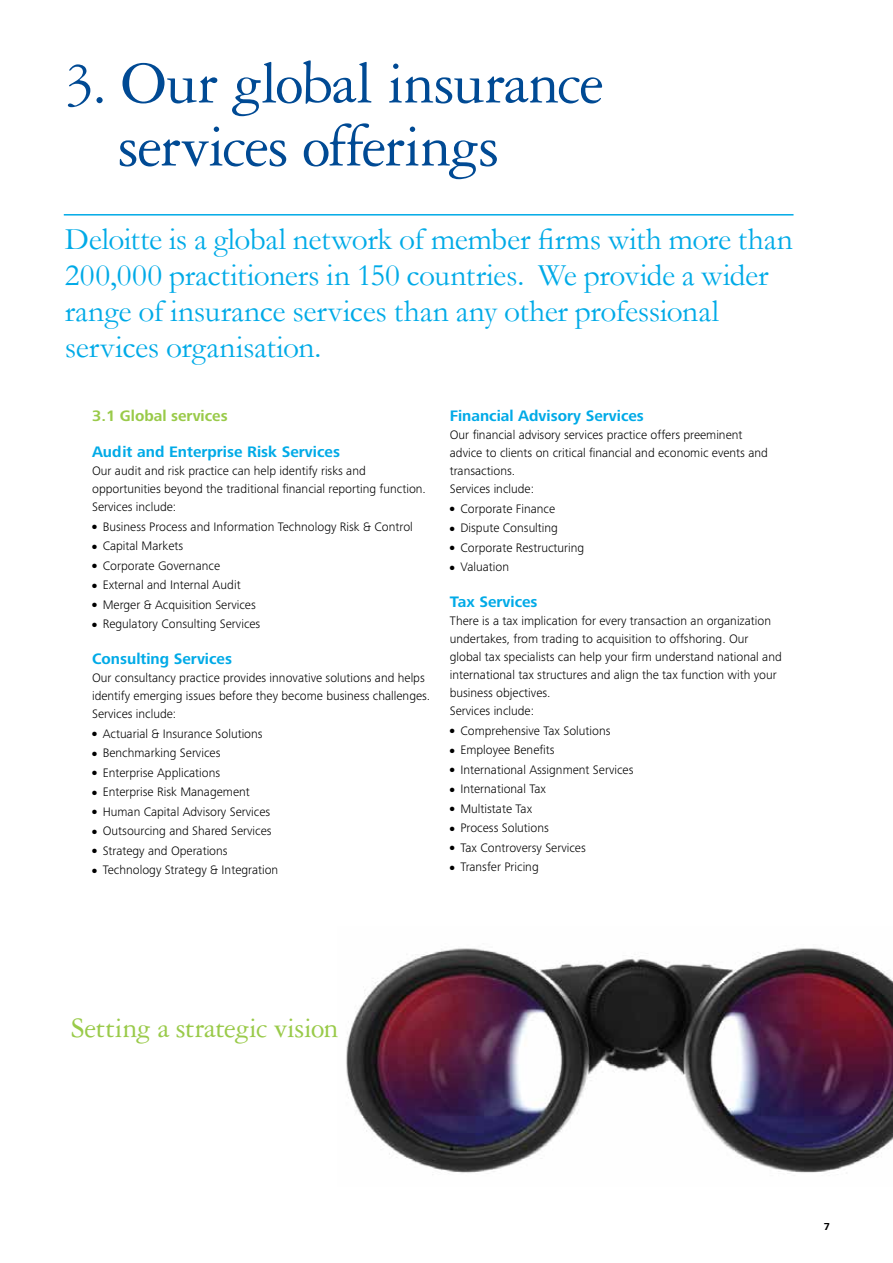
<style>
.page{position:relative;width:893px;height:1263px;background:#fff}
.page>*{position:absolute;margin:0;border:0;box-sizing:border-box;transform-origin:0 0}
.t1{font:63px/63px "Garamond 3 LT Std";letter-spacing:-.025em;color:#004a94}
.t2{font:31.5px/36px "Garamond";letter-spacing:-.01em;color:#00aae7}
.t3{font:30px "Garamond 3 LT Std";letter-spacing:-.025em;color:#99ca49}
.t4{font:700 15.75px "Frutiger Next Pro";color:#00aae7}
.t5{font:700 15.75px "Frutiger Next Pro";color:#99ca49}
.t6{font:300 12.75px/18px "Frutiger Next Pro";color:#000}
.t7{font:700 10.5px "Frutiger Next Pro";color:#000}
</style>
<div class="page">
<img style="left:346px;top:948px;width:547px;height:227px">
<hr style="left:64px;top:214px;width:729px;height:2px;background:#00aae7">
<h1 class="t1" style="left:118px;top:52px;width:488px;text-indent:-54px">3. Our global insurance services offerings</h1>
<h2 class="t2" style="left:65px;top:220px;width:730px">Deloitte is a global network of member firms with more than 200,000 practitioners in 150 countries. We provide a wider range of insurance services than any other professional services organisation.</h2>
<p class="t5" style="left:92px;top:407px;width:137px">3.1 Global services</p>
<p class="t4" style="left:92px;top:443px;width:249px">Audit and Enterprise Risk Services</p>
<p class="t6" style="left:92px;top:462px;width:335px">Our audit and risk practice can help identify risks and opportunities beyond the traditional financial reporting function.<br>Services include:</p>
<p class="t6" style="left:92px;top:518px;width:322px">● Business Process and Information Technology Risk &amp; Control</p>
<p class="t6" style="left:92px;top:537px;width:93px">● Capital Markets</p>
<p class="t6" style="left:92px;top:557px;width:129px">● Corporate Governance</p>
<p class="t6" style="left:92px;top:576px;width:150px">● External and Internal Audit</p>
<p class="t6" style="left:92px;top:596px;width:165px">● Merger &amp; Acquisition Services</p>
<p class="t6" style="left:92px;top:615px;width:170px">● Regulatory Consulting Services</p>
<p class="t4" style="left:92px;top:650px;width:141px">Consulting Services</p>
<p class="t6" style="left:92px;top:669px;width:340px">Our consultancy practice provides innovative solutions and helps identify emerging issues before they become business challenges.<br>Services include:</p>
<p class="t6" style="left:92px;top:725px;width:172px">● Actuarial &amp; Insurance Solutions</p>
<p class="t6" style="left:92px;top:744px;width:130px">● Benchmarking Services</p>
<p class="t6" style="left:92px;top:764px;width:130px">● Enterprise Applications</p>
<p class="t6" style="left:92px;top:783px;width:159px">● Enterprise Risk Management</p>
<p class="t6" style="left:92px;top:803px;width:180px">● Human Capital Advisory Services</p>
<p class="t6" style="left:92px;top:822px;width:181px">● Outsourcing and Shared Services</p>
<p class="t6" style="left:92px;top:842px;width:137px">● Strategy and Operations</p>
<p class="t6" style="left:92px;top:861px;width:188px">● Technology Strategy &amp; Integration</p>
<p class="t4" style="left:450px;top:407px;width:196px">Financial Advisory Services</p>
<p class="t6" style="left:450px;top:426px;width:320px">Our financial advisory services practice offers preeminent advice to clients on critical financial and economic events and transactions.<br>Services include:</p>
<p class="t6" style="left:450px;top:500px;width:107px">● Corporate Finance</p>
<p class="t6" style="left:450px;top:519px;width:110px">● Dispute Consulting</p>
<p class="t6" style="left:450px;top:539px;width:136px">● Corporate Restructuring</p>
<p class="t6" style="left:450px;top:558px;width:61px">● Valuation</p>
<p class="t4" style="left:450px;top:593px;width:89px">Tax Services</p>
<p class="t6" style="left:450px;top:612px;width:333px">There is a tax implication for every transaction an organization undertakes, from trading to acquisition to offshoring. Our global tax specialists can help your firm understand national and international tax structures and align the tax function with your business objectives.<br>Services include:</p>
<p class="t6" style="left:450px;top:722px;width:162px">● Comprehensive Tax Solutions</p>
<p class="t6" style="left:450px;top:741px;width:106px">● Employee Benefits</p>
<p class="t6" style="left:450px;top:761px;width:185px">● International Assignment Services</p>
<p class="t6" style="left:450px;top:780px;width:98px">● International Tax</p>
<p class="t6" style="left:450px;top:800px;width:84px">● Multistate Tax</p>
<p class="t6" style="left:450px;top:819px;width:101px">● Process Solutions</p>
<p class="t6" style="left:450px;top:839px;width:137px">● Tax Controversy Services</p>
<p class="t6" style="left:450px;top:858px;width:90px">● Transfer Pricing</p>
<h3 class="t3" style="left:71px;top:1011px;width:269px">Setting a strategic vision</h3>
<p class="t7" style="left:824px;top:1220px;width:8px">7</p>
</div>
